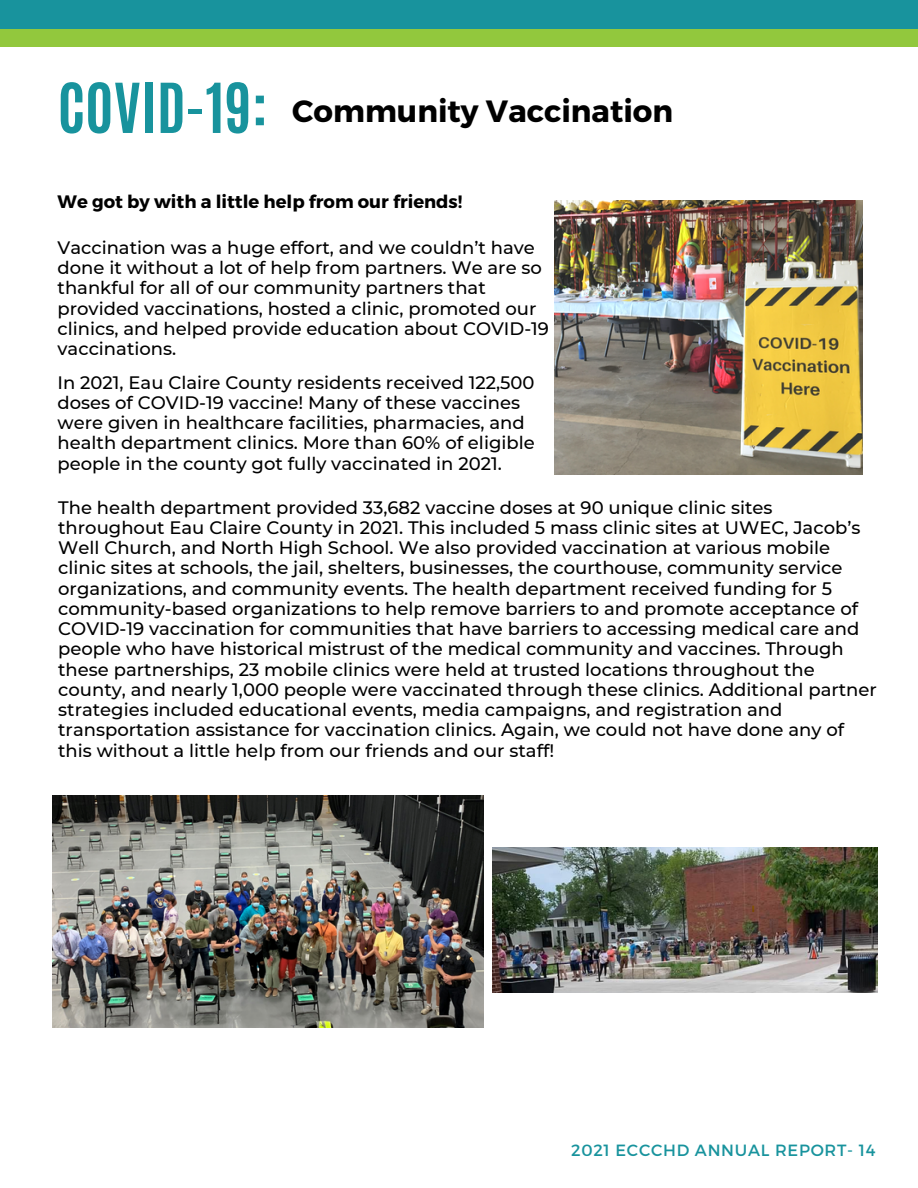
<style>
.page{position:relative;width:918px;height:1188px;background:#fff}
.page>*{position:absolute;margin:0;border:0;box-sizing:border-box;transform-origin:0 0}
.t1{font:700 58.5px "Antonio";color:#18939d}
.t2{font:700 30.75px "Montserrat";color:#000}
.t3{font:500 18px/20.2px "Montserrat";color:#000}
.t4{font:700 18px "Montserrat";color:#000}
.t5{font:16.35px "Montserrat";letter-spacing:.045em;color:#18939d}
</style>
<div class="page">
<div style="left:0;top:0;width:918px;height:46px;background:#92c83d"></div>
<div style="left:0;top:0;width:918px;height:29px;background:#18939d"></div>
<img style="left:52px;top:796px;width:431px;height:231px">
<img style="left:554px;top:200px;width:308px;height:275px">
<img style="left:492px;top:847px;width:386px;height:145px">
<p class="t1" style="left:58px;top:66px;width:212px">COVID-19:</p>
<p class="t2" style="left:292px;top:91px;width:382px">Community Vaccination</p>
<p class="t4" style="left:58px;top:190px;width:406px">We got by with a little help from our friends!</p>
<p class="t3" style="left:58px;top:237px;width:493px">Vaccination was a huge effort, and we couldn’t have done it without a lot of help from partners. We are so thankful for all of our community partners that provided vaccinations, hosted a clinic, promoted our clinics, and helped provide education about COVID-19 vaccinations.</p>
<p class="t3" style="left:58px;top:372px;width:479px">In 2021, Eau Claire County residents received 122,500 doses of COVID-19 vaccine! Many of these vaccines were given in healthcare facilities, pharmacies, and health department clinics. More than 60% of eligible people in the county got fully vaccinated in 2021.</p>
<p class="t3" style="left:58px;top:497px;width:820px">The health department provided 33,682 vaccine doses at 90 unique clinic sites throughout Eau Claire County in 2021. This included 5 mass clinic sites at UWEC, Jacob’s Well Church, and North High School. We also provided vaccination at various mobile clinic sites at schools, the jail, shelters, businesses, the courthouse, community service organizations, and community events. The health department received funding for 5 community-based organizations to help remove barriers to and promote acceptance of COVID-19 vaccination for communities that have barriers to accessing medical care and people who have historical mistrust of the medical community and vaccines. Through these partnerships, 23 mobile clinics were held at trusted locations throughout the county, and nearly 1,000 people were vaccinated through these clinics. Additional partner strategies included educational events, media campaigns, and registration and transportation assistance for vaccination clinics. Again, we could not have done any of this without a little help from our friends and our staff!</p>
<p class="t5" style="left:571px;top:1139px;width:306px">2021 ECCCHD ANNUAL REPORT- 14</p>
</div>
